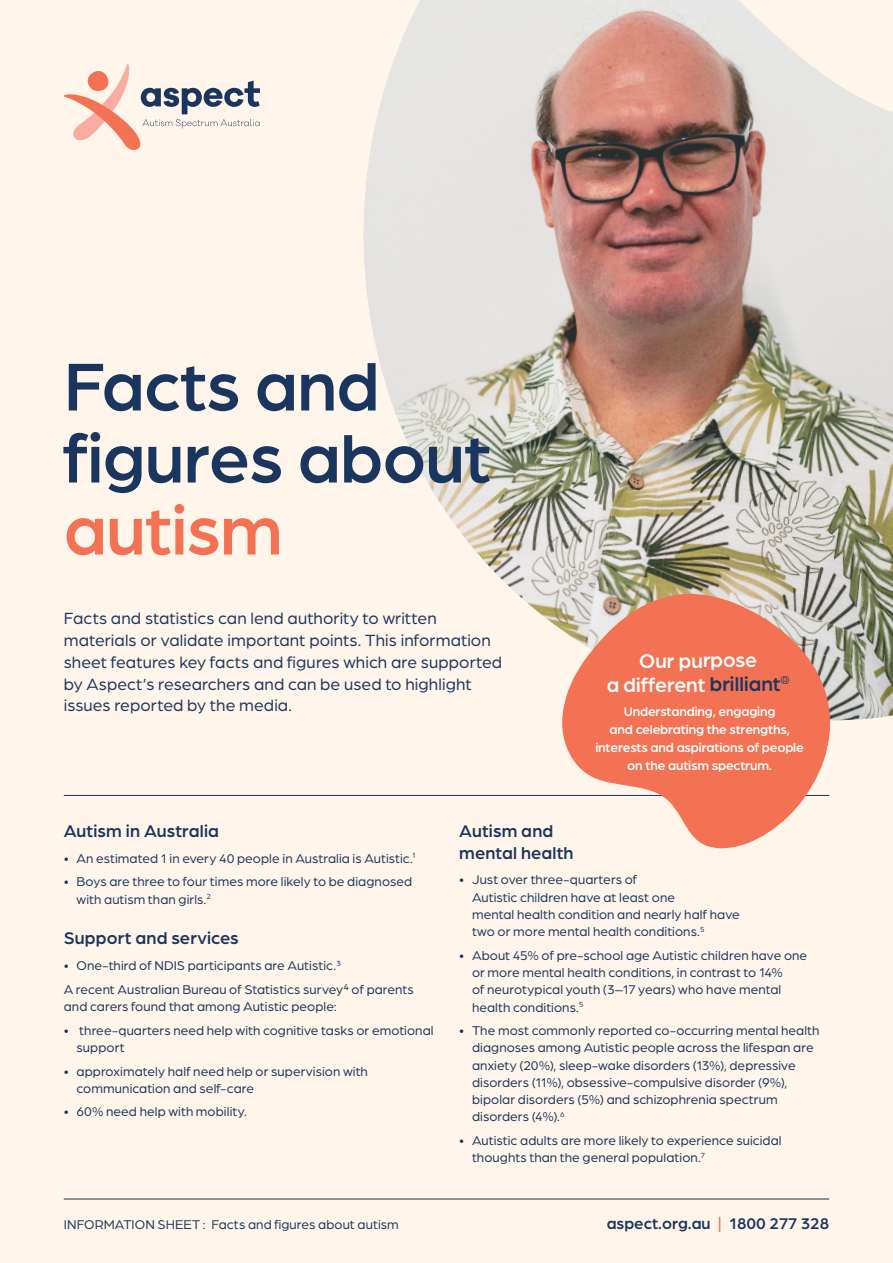
<style>
.page{position:relative;width:893px;height:1263px;background:#fff5eb}
.page>*{position:absolute;margin:0;border:0;box-sizing:border-box;transform-origin:0 0}
.Page_Headline_-_Medium_48pt{font:500 72px/72px "Arboria";letter-spacing:-.01em;color:#1a365e}
.Pullout_Heading{font:500 21px/23.5px "Arboria";color:#fff;text-align:center}
.Body_Subheadings{font:500 18px/21.8px "Arboria";letter-spacing:.01em;color:#1a365e}
.Intro_Text{font:17.25px/21.8px "Arboria";letter-spacing:.005em;color:#1a365e}
.t1{font:500 16.5px "Arboria";color:#1a365e}
.Body_Bullets{font:13.5px/17.2px "Arboria";letter-spacing:.005em;color:#1a365e}
.Pullout_Body{font:500 13.5px/18px "Arboria";letter-spacing:-.01em;color:#fff;text-align:center}
.Pullout_Heading-2{font:500 12.3px "Arboria";color:#1a365e}
.s1{color:#f37253}
.s2{color:#1a365e}
</style>
<div class="page">
<img style="left:363px;top:0;width:530px;height:720px">
<svg style="left:64px;top:64px;width:196px;height:86px"></svg>
<hr style="left:64px;top:795px;width:765px;height:1px;background:#1a365e">
<svg style="left:551px;top:574px;width:302px;height:274px;fill:#f37253"></svg>
<hr style="left:64px;top:1198px;width:765px;height:1px;background:#1a365e">
<p class="Page_Headline_-_Medium_48pt" style="left:64px;top:347px;width:429px">Facts and figures about <span class="s1">autism</span></p>
<p class="Intro_Text" style="left:64px;top:607px;width:440px">Facts and statistics can lend authority to written materials or validate important points. This information sheet features key facts and figures which are supported by Aspect’s researchers and can be used to highlight issues reported by the media.</p>
<p class="Pullout_Heading" style="left:606px;top:649px;width:175px;rotate:-1deg">Our purpose<br>a different <span class="s2">brilliant</span></p>
<p class="Pullout_Heading-2" style="left:781px;top:671px;width:11px">®</p>
<p class="Pullout_Body" style="left:595px;top:702px;width:210px">Understanding, engaging<br>and celebrating the strengths, interests and aspirations of people on the autism spectrum.</p>
<p class="Body_Subheadings" style="left:64px;top:819px;width:157px">Autism in Australia</p>
<p class="Body_Bullets" style="left:64px;top:849px;width:353px">• An estimated 1 in every 40 people in Australia is Autistic.<sup>1</sup></p>
<p class="Body_Bullets" style="left:77px;top:872px;width:337px;text-indent:-13px">• Boys are three to four times more likely to be diagnosed with autism than girls.<sup>2</sup></p>
<p class="Body_Subheadings" style="left:64px;top:926px;width:176px">Support and services</p>
<p class="Body_Bullets" style="left:64px;top:956px;width:279px">• One-third of NDIS participants are Autistic.<sup>3</sup></p>
<p class="Body_Bullets" style="left:64px;top:980px;width:352px">A recent Australian Bureau of Statistics survey⁴ of parents and carers found that among Autistic people:</p>
<p class="Body_Bullets" style="left:77px;top:1021px;width:359px;text-indent:-13px">• three-quarters need help with cognitive tasks or emotional support</p>
<p class="Body_Bullets" style="left:77px;top:1062px;width:293px;text-indent:-13px">• approximately half need help or supervision with communication and self-care</p>
<p class="Body_Bullets" style="left:64px;top:1103px;width:185px">• 60% need help with mobility.</p>
<p class="Body_Subheadings" style="left:459px;top:819px;width:116px">Autism and mental health</p>
<p class="Body_Bullets" style="left:472px;top:871px;width:269px;text-indent:-13px">• Just over three-quarters of<br>Autistic children have at least one<br>mental health condition and nearly half have two or more mental health conditions.<sup>5</sup></p>
<p class="Body_Bullets" style="left:472px;top:946px;width:337px;text-indent:-13px">• About 45% of pre-school age Autistic children have one or more mental health conditions, in contrast to 14%<br>of neurotypical youth (3–17 years) who have mental health conditions.<sup>5</sup></p>
<p class="Body_Bullets" style="left:472px;top:1021px;width:349px;text-indent:-13px">• The most commonly reported co-occurring mental health diagnoses among Autistic people across the lifespan are anxiety (20%), sleep-wake disorders (13%), depressive disorders (11%), obsessive-compulsive disorder (9%), bipolar disorders (5%) and schizophrenia spectrum disorders (4%).<sup>6</sup></p>
<p class="Body_Bullets" style="left:472px;top:1131px;width:311px;text-indent:-13px">• Autistic adults are more likely to experience suicidal thoughts than the general population.<sup>7</sup></p>
<p class="Body_Bullets" style="left:64px;top:1216px;width:336px">INFORMATION SHEET : Facts and figures about autism</p>
<p class="t1" style="left:607px;top:1213px;width:224px">aspect.org.au <span class="s1">|</span> 1800 277 328</p>
</div>
